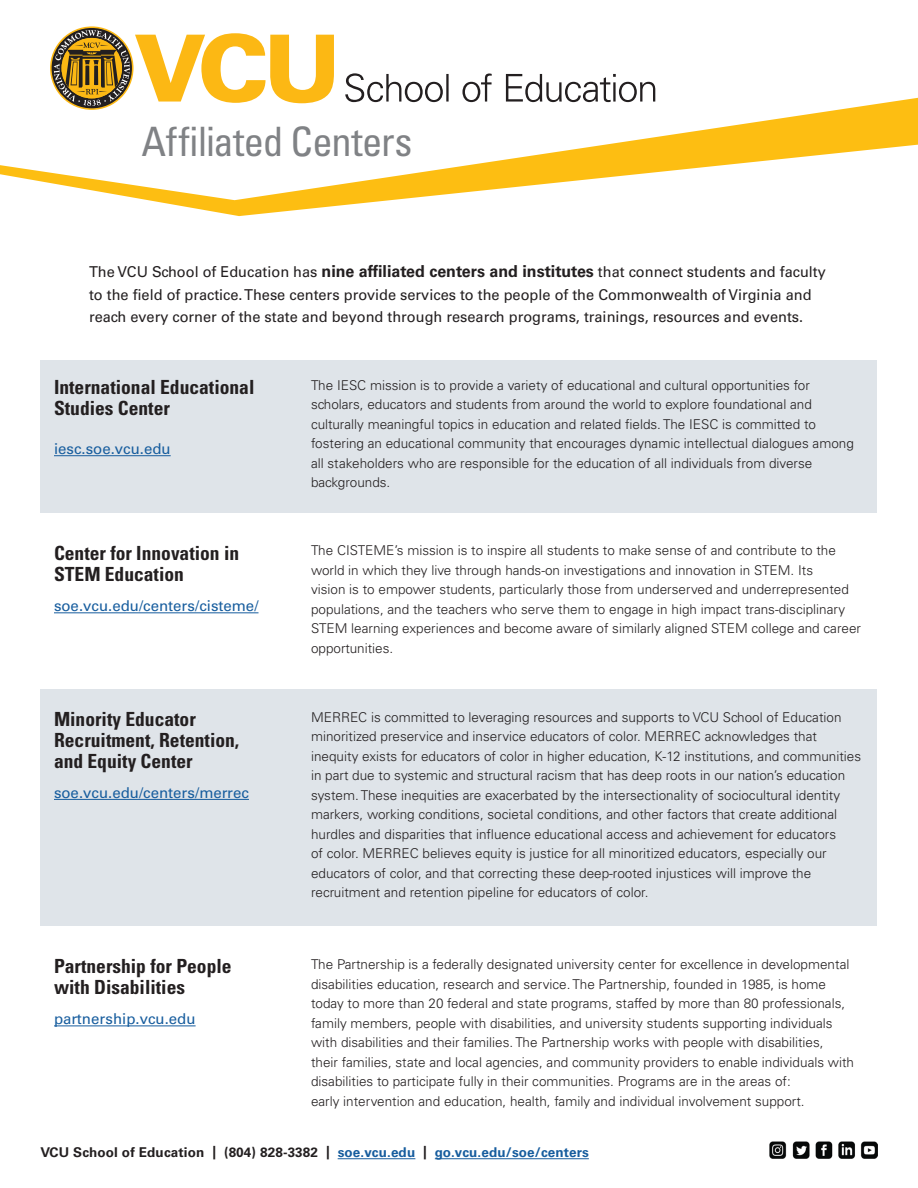
<style>
.page{position:relative;width:918px;height:1188px;background:#fff}
.page>*{position:absolute;margin:0;border:0;box-sizing:border-box;transform-origin:0 0}
.t1{font:condensed 40.5px "Univers LT Std";letter-spacing:-.015em;color:#808285}
.t2{font:700 condensed 19.5px/21px "Univers LT Std";color:#231f20}
.t3{font:15px/22.5px "Univers LT Std";color:#231f20}
.t4{font:15px "Univers LT Std";color:#175d9e}
.t5{font:300 13.5px/19.5px "Univers LT Std";color:#231f20}
.t6{font:700 13.5px "Univers LT Std";letter-spacing:.01em;color:#231f20}
.s1{font-weight:700;font-size:16.5px}
.s2{color:#175d9e}
</style>
<div class="page">
<svg style="left:52px;top:28px;width:282px;height:70px"></svg>
<svg style="left:345px;top:73px;width:310px;height:25px"></svg>
<svg style="left:0;top:98px;width:918px;height:118px"></svg>
<hr style="left:338px;top:1158px;width:77px;height:1px;background:#175d9e">
<hr style="left:435px;top:1158px;width:154px;height:1px;background:#175d9e">
<img style="left:770px;top:1141px;width:107px;height:17px">
<div style="left:40px;top:360px;width:838px;height:153px;background:#dfe4e9"></div>
<div style="left:40px;top:689px;width:838px;height:236px;background:#dfe4e9"></div>
<hr style="left:54px;top:455px;width:117px;height:1px;background:#175d9e">
<hr style="left:54px;top:612px;width:205px;height:1px;background:#175d9e">
<hr style="left:54px;top:1026px;width:142px;height:1px;background:#175d9e">
<hr style="left:54px;top:799px;width:195px;height:1px;background:#175d9e">
<h1 class="t1" style="left:141px;top:116px;width:272px">Affiliated Centers</h1>
<p class="t3" style="left:89px;top:261px;width:738px">The VCU School of Education has <span class="s1">nine affiliated centers and institutes</span> that connect students and faculty to the field of practice. These centers provide services to the people of the Commonwealth of Virginia and reach every corner of the state and beyond through research programs, trainings, resources and events.</p>
<h2 class="t2" style="left:54px;top:377px;width:202px">International Educational<br>Studies Center</h2>
<p class="t4" style="left:54px;top:440px;width:118px">iesc.soe.vcu.edu</p>
<p class="t5" style="left:311px;top:375px;width:544px">The IESC mission is to provide a variety of educational and cultural opportunities for scholars, educators and students from around the world to explore foundational and culturally meaningful topics in education and related fields. The IESC is committed to fostering an educational community that encourages dynamic intellectual dialogues among all stakeholders who are responsible for the education of all individuals from diverse backgrounds.</p>
<h2 class="t2" style="left:54px;top:542px;width:187px">Center for Innovation in<br>STEM Education</h2>
<p class="t4" style="left:54px;top:597px;width:206px">soe.vcu.edu/centers/cisteme/</p>
<p class="t5" style="left:311px;top:541px;width:552px">The CISTEME’s mission is to inspire all students to make sense of and contribute to the world in which they live through hands-on investigations and innovation in STEM. Its<br>vision is to empower students, particularly those from underserved and underrepresented populations, and the teachers who serve them to engage in high impact trans-disciplinary STEM learning experiences and become aware of similarly aligned STEM college and career opportunities.</p>
<h2 class="t2" style="left:54px;top:708px;width:187px">Minority Educator<br>Recruitment, Retention, and Equity Center</h2>
<p class="t4" style="left:54px;top:784px;width:196px">soe.vcu.edu/centers/merrec</p>
<p class="t5" style="left:311px;top:707px;width:552px">MERREC is committed to leveraging resources and supports to VCU School of Education minoritized preservice and inservice educators of color. MERREC acknowledges that inequity exists for educators of color in higher education, K-12 institutions, and communities in part due to systemic and structural racism that has deep roots in our nation’s education system. These inequities are exacerbated by the intersectionality of sociocultural identity markers, working conditions, societal conditions, and other factors that create additional hurdles and disparities that influence educational access and achievement for educators<br>of color. MERREC believes equity is justice for all minoritized educators, especially our educators of color, and that correcting these deep-rooted injustices will improve the recruitment and retention pipeline for educators of color.</p>
<h2 class="t2" style="left:54px;top:956px;width:179px">Partnership for People with Disabilities</h2>
<p class="t4" style="left:54px;top:1010px;width:143px">partnership.vcu.edu</p>
<p class="t5" style="left:311px;top:955px;width:545px">The Partnership is a federally designated university center for excellence in developmental disabilities education, research and service. The Partnership, founded in 1985, is home today to more than 20 federal and state programs, staffed by more than 80 professionals, family members, people with disabilities, and university students supporting individuals with disabilities and their families. The Partnership works with people with disabilities,<br>their families, state and local agencies, and community providers to enable individuals with disabilities to participate fully in their communities. Programs are in the areas of:<br>early intervention and education, health, family and individual involvement support.</p>
<p class="t6" style="left:40px;top:1145px;width:550px">VCU School of Education | (804) 828-3382 | <span class="s2">soe.vcu.edu</span> | <span class="s2">go.vcu.edu/soe/centers</span></p>
</div>
